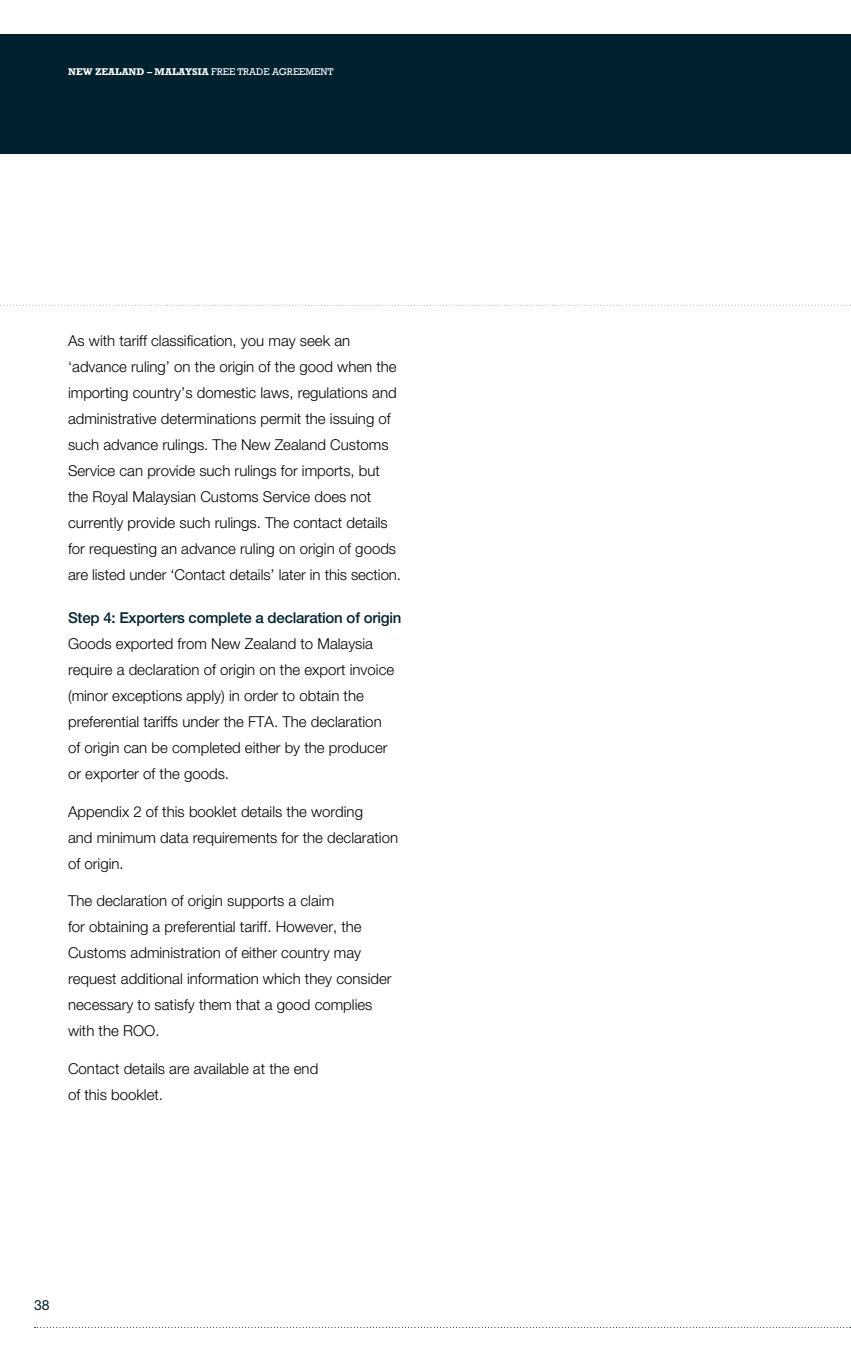
<style>
.page{position:relative;width:851px;height:1361px;background:#fff}
.page>*{position:absolute;margin:0;border:0;box-sizing:border-box;transform-origin:0 0}
.t1{font:300 15px/26px "Helvetica Neue Maori";color:#000}
.t2{font:500 15px "Helvetica Neue Maori";letter-spacing:-.015em;color:#00222e}
.t3{font:14px "Helvetica Neue Maori";color:#00222e}
.t4{font:10px "Rockwell";color:#fff}
.t5{font:700 10px "Rockwell";color:#fff}
.s1{font-weight:700}
</style>
<div class="page">
<svg style="left:35px;top:1327px;width:815px;height:1px"></svg>
<div style="left:0;top:34px;width:850px;height:119px;background:#00222e"></div>
<svg style="left:0;top:305px;width:850px;height:1px"></svg>
<img style="left:850px;top:34px;width:1px;height:119px">
<p class="t5" style="left:68px;top:66px;width:48px">NEW ZEALA</p>
<p class="t5" style="left:129px;top:66px;width:45px">ND – MALA</p>
<p class="t4" style="left:185px;top:66px;width:109px"><span class="s1">YSIA</span> FREE TRADE AGREE</p>
<p class="t4" style="left:305px;top:66px;width:29px">MENT</p>
<p class="t1" style="left:68px;top:328px;width:334px">As with tariff classification, you may seek an ‘advance ruling’ on the origin of the good when the importing country’s domestic laws, regulations and administrative determinations permit the issuing of such advance rulings. The New Zealand Customs Service can provide such rulings for imports, but the Royal Malaysian Customs Service does not currently provide such rulings. The contact details for requesting an advance ruling on origin of goods are listed under ‘Contact details’ later in this section.</p>
<p class="t2" style="left:68px;top:609px;width:335px">Step 4: Exporters complete a declaration of origin</p>
<p class="t1" style="left:68px;top:631px;width:327px">Goods exported from New Zealand to Malaysia require a declaration of origin on the export invoice (minor exceptions apply) in order to obtain the preferential tariffs under the FTA. The declaration of origin can be completed either by the producer or exporter of the goods.</p>
<p class="t1" style="left:68px;top:798px;width:331px">Appendix 2 of this booklet details the wording<br>and minimum data requirements for the declaration of origin.</p>
<p class="t1" style="left:68px;top:887px;width:325px">The declaration of origin supports a claim<br>for obtaining a preferential tariff. However, the Customs administration of either country may request additional information which they consider necessary to satisfy them that a good complies with the ROO.</p>
<p class="t1" style="left:68px;top:1055px;width:252px">Contact details are available at the end of this booklet.</p>
<p class="t3" style="left:34px;top:1296px;width:17px">38</p>
</div>
